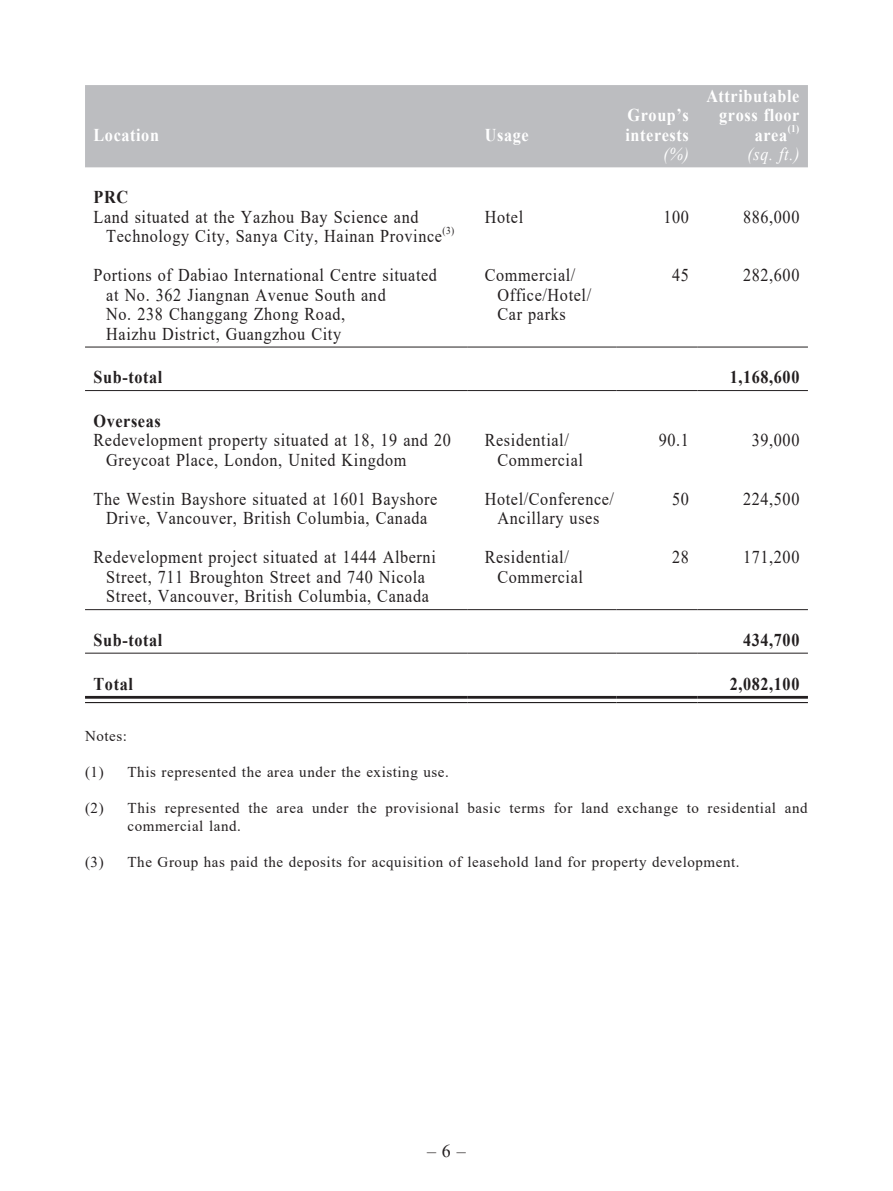
<style>
.page{position:relative;width:893px;height:1191px;background:#fff}
.page>*{position:absolute;margin:0;border:0;box-sizing:border-box;transform-origin:0 0}
.t1{font:18px/19.5px "Times New Roman";letter-spacing:.035em;color:#231f20;scale:.9 1}
.t2{font:700 18px "Times New Roman";letter-spacing:.035em;color:#231f20;scale:.9 1}
.t3{font:700 18px/19.5px "Times New Roman";letter-spacing:.035em;color:#fff;scale:.9 1}
.t4{font:italic 18px "Times New Roman";color:#fff;scale:.9 1}
.t5{font:18px "Times New Roman";letter-spacing:.035em;color:#231f20}
.t6{font:15px/18px "Times New Roman";letter-spacing:.04em;color:#231f20}
.t7{font:700 10.5px "Times New Roman";color:#fff;scale:.9 1}
.t8{font:10.5px "Times New Roman";color:#231f20;scale:.9 1}
</style>
<div class="page">
<div style="left:85px;top:85px;width:723px;height:82px;background:#bcbdc0"></div>
<hr style="left:85px;top:347px;width:383px;height:1px;background:#231f20">
<hr style="left:468px;top:347px;width:149px;height:1px;background:#231f20">
<hr style="left:617px;top:347px;width:80px;height:1px;background:#231f20">
<hr style="left:697px;top:347px;width:111px;height:1px;background:#231f20">
<hr style="left:85px;top:390px;width:383px;height:1px;background:#231f20">
<hr style="left:468px;top:390px;width:149px;height:1px;background:#231f20">
<hr style="left:617px;top:390px;width:80px;height:1px;background:#231f20">
<hr style="left:697px;top:390px;width:111px;height:1px;background:#231f20">
<hr style="left:85px;top:609px;width:383px;height:1px;background:#231f20">
<hr style="left:468px;top:609px;width:149px;height:1px;background:#231f20">
<hr style="left:617px;top:609px;width:80px;height:1px;background:#231f20">
<hr style="left:697px;top:609px;width:111px;height:1px;background:#231f20">
<hr style="left:85px;top:653px;width:383px;height:1px;background:#231f20">
<hr style="left:468px;top:653px;width:149px;height:1px;background:#231f20">
<hr style="left:617px;top:653px;width:80px;height:1px;background:#231f20">
<hr style="left:697px;top:653px;width:111px;height:1px;background:#231f20">
<hr style="left:85px;top:696px;width:383px;height:2px;background:#231f20">
<hr style="left:85px;top:702px;width:383px;height:1px;background:#231f20">
<hr style="left:468px;top:696px;width:149px;height:2px;background:#231f20">
<hr style="left:468px;top:702px;width:149px;height:1px;background:#231f20">
<hr style="left:617px;top:696px;width:80px;height:2px;background:#231f20">
<hr style="left:617px;top:702px;width:80px;height:1px;background:#231f20">
<hr style="left:697px;top:696px;width:111px;height:2px;background:#231f20">
<hr style="left:697px;top:702px;width:111px;height:1px;background:#231f20">
<p class="t3" style="left:94px;top:124px;width:74px">Location</p>
<p class="t3" style="left:485px;top:124px;width:50px">Usage</p>
<p class="t3" style="left:625px;top:105px;width:72px">Group’s interests</p>
<p class="t3" style="left:706px;top:85px;width:105px">Attributable</p>
<p class="t3" style="left:719px;top:105px;width:91px">gross floor</p>
<p class="t3" style="left:755px;top:124px;width:38px">area</p>
<p class="t7" style="left:788px;top:121px;width:15px">(1)</p>
<p class="t4" style="left:663px;top:142px;width:30px">(%)</p>
<p class="t4" style="left:747px;top:142px;width:59px">(sq. ft.)</p>
<p class="t2" style="left:94px;top:184px;width:40px">PRC</p>
<p class="t1" style="left:106px;top:206px;width:375px;text-indent:-13px">Land situated at the Yazhou Bay Science and<br>Technology City, Sanya City, Hainan Province</p>
<p class="t8" style="left:443px;top:223px;width:15px">(3)</p>
<p class="t1" style="left:485px;top:206px;width:44px">Hotel</p>
<p class="t1" style="left:663px;top:206px;width:30px">100</p>
<p class="t1" style="left:743px;top:206px;width:64px">886,000</p>
<p class="t1" style="left:106px;top:265px;width:369px;text-indent:-13px">Portions of Dabiao International Centre situated at No. 362 Jiangnan Avenue South and<br>No. 238 Changgang Zhong Road,<br>Haizhu District, Guangzhou City</p>
<p class="t1" style="left:497px;top:265px;width:106px;text-indent:-13px">Commercial/<br>Office/Hotel/<br>Car parks</p>
<p class="t1" style="left:672px;top:265px;width:20px">45</p>
<p class="t1" style="left:743px;top:265px;width:64px">282,600</p>
<p class="t2" style="left:94px;top:364px;width:78px">Sub-total</p>
<p class="t2" style="left:730px;top:364px;width:79px">1,168,600</p>
<p class="t2" style="left:94px;top:408px;width:76px">Overseas</p>
<p class="t1" style="left:106px;top:430px;width:384px;text-indent:-13px">Redevelopment property situated at 18, 19 and 20<br>Greycoat Place, London, United Kingdom</p>
<p class="t1" style="left:497px;top:430px;width:97px;text-indent:-13px">Residential/<br>Commercial</p>
<p class="t1" style="left:659px;top:430px;width:35px">90.1</p>
<p class="t1" style="left:752px;top:430px;width:54px">39,000</p>
<p class="t1" style="left:94px;top:488px;width:384px;text-align:center">The Westin Bayshore situated at 1601 Bayshore<br>Drive, Vancouver, British Columbia, Canada</p>
<p class="t1" style="left:485px;top:488px;width:145px;text-align:center">Hotel/Conference/<br>Ancillary uses</p>
<p class="t1" style="left:672px;top:488px;width:20px">50</p>
<p class="t1" style="left:743px;top:488px;width:64px">224,500</p>
<p class="t1" style="left:94px;top:547px;width:382px;text-align:center">Redevelopment project situated at 1444 Alberni<br>Street, 711 Broughton Street and 740 Nicola<br>Street, Vancouver, British Columbia, Canada</p>
<p class="t1" style="left:497px;top:547px;width:97px;text-indent:-13px">Residential/<br>Commercial</p>
<p class="t1" style="left:672px;top:547px;width:20px">28</p>
<p class="t1" style="left:743px;top:547px;width:64px">171,200</p>
<p class="t2" style="left:94px;top:627px;width:78px">Sub-total</p>
<p class="t2" style="left:743px;top:627px;width:64px">434,700</p>
<p class="t2" style="left:94px;top:670px;width:45px">Total</p>
<p class="t2" style="left:730px;top:670px;width:79px">2,082,100</p>
<p class="t6" style="left:85px;top:726px;width:43px">Notes:</p>
<p class="t6" style="left:85px;top:762px;width:365px">(1) This represented the area under the existing use.</p>
<p class="t6" style="left:128px;top:798px;width:682px;text-indent:-43px">(2) This represented the area under the provisional basic terms for land exchange to residential and commercial land.</p>
<p class="t6" style="left:85px;top:852px;width:656px">(3) The Group has paid the deposits for acquisition of leasehold land for property development.</p>
<p class="t5" style="left:427px;top:1138px;width:40px">– 6 –</p>
</div>
